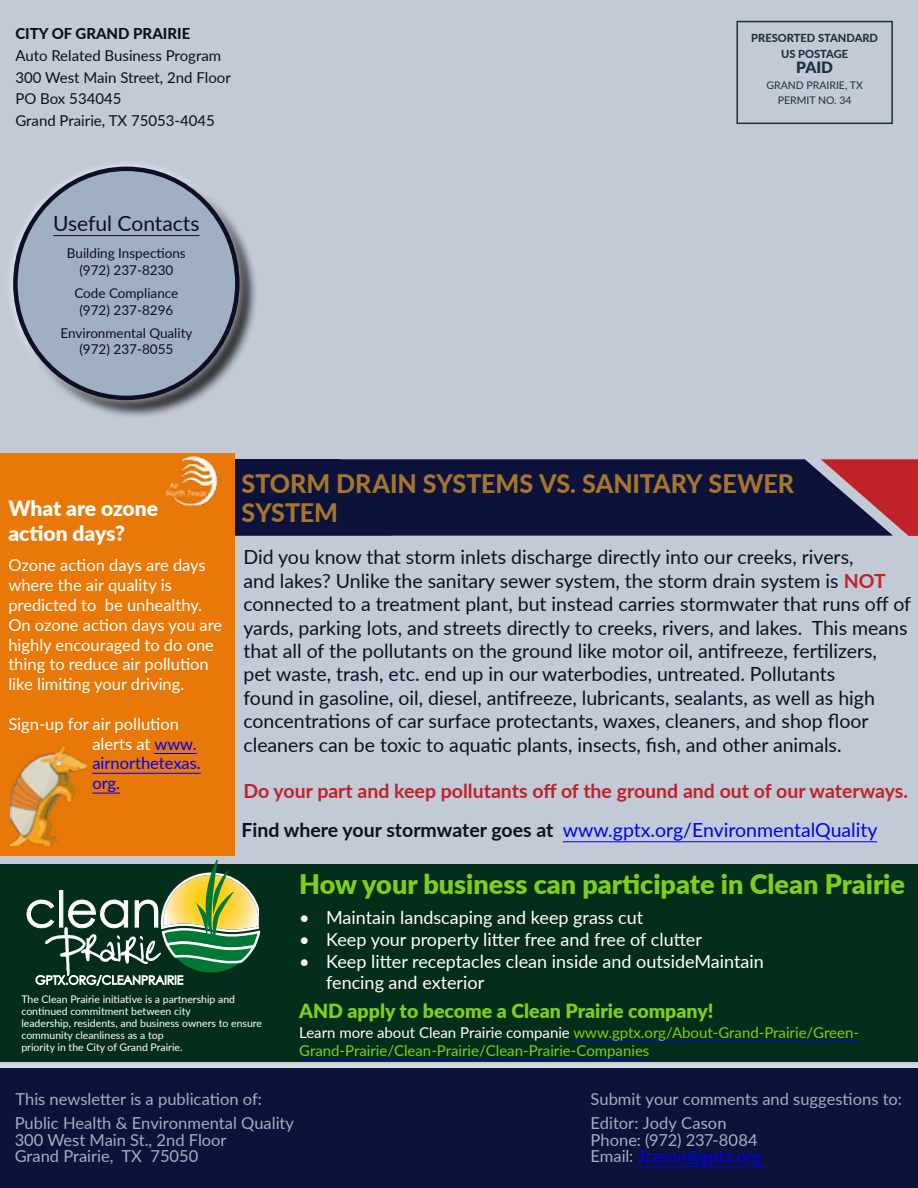
<style>
.page{position:relative;width:918px;height:1188px;background:#c1cad5}
.page>*{position:absolute;margin:0;border:0;box-sizing:border-box;transform-origin:0 0}
.t1{font:900 27px "Lato";color:#7dcf17}
.t2{font:800 25.5px/28.5px "Lato";letter-spacing:-.005em;color:#a5752b}
.t3{font:900 21px/25.2px "Lato";color:#fff}
.t4{font:21px "Lato";color:#0e0f24}
.t5{font:19.5px/23.4px "Lato";color:#0e0f24}
.t6{font:700 19.5px "Lato";color:#c02229}
.t7{font:19.5px "Lato";color:#00f}
.t8{font:900 19.5px "Lato";color:#7dcf17}
.t9{font:18px/21.6px "Lato";color:#fff}
.t10{font:16.5px/19.8px "Lato";color:#fff}
.t11{font:16.5px/16.5px "Lato";color:#9fb0c1}
.t12{font:900 15.6px "Lato";color:#1c3240}
.t13{font:15px/18px "Lato";color:#7dcf17}
.t14{font:15px/21.8px "Lato";color:#0e0f24}
.t15{font:800 15px "Lato";color:#0e0f24}
.t16{font:13.5px/16.5px "Lato";color:#0e0f24;text-align:center}
.t17{font:800 11.1px/15.5px "Lato";color:#1c3240;text-align:center}
.t18{font:10.5px/12px "Lato";color:#fff}
.t19{font:10.5px/15.5px "Lato";color:#1c3240;text-align:center}
.s1{color:#00f}
.s2{font-weight:700;color:#c02229}
.s3{font-weight:700;color:#0e0f24}
.s4{color:#fff}
</style>
<div class="page">
<div style="left:0;top:1058px;width:918px;height:130px;background:#cfd5de"></div>
<div style="left:0;top:1068px;width:918px;height:120px;background:#0c123a"></div>
<hr style="left:638px;top:1166px;width:127px;height:1px;background:#00f">
<div style="left:16px;top:169px;width:243px;height:249px;background:#000;opacity:.75"></div>
<div style="left:4px;top:157px;width:246px;height:252px;background:#fff;opacity:.75"></div>
<div style="left:15px;top:169px;width:222px;height:229px;background:#9fb0c1;border-radius:50%"></div>
<div style="left:234px;top:459px;width:587px;height:77px;background:#0c123a"></div>
<svg style="left:821px;top:459px;width:97px;height:77px;background:#8a3648"></svg>
<div style="left:234px;top:459px;width:158px;height:76px;background:#0c123a"></div>
<div style="left:736px;top:21px;width:157px;height:103px;border:2px solid #1c3240"></div>
<hr style="left:53px;top:235px;width:147px;height:1px;background:#0e0f24">
<div style="left:0;top:453px;width:234px;height:403px;background:#e87808"></div>
<img style="left:10px;top:746px;width:76px;height:99px">
<hr style="left:154px;top:753px;width:43px;height:1px;background:#00f">
<hr style="left:92px;top:773px;width:109px;height:1px;background:#00f">
<svg style="left:92px;top:793px;width:28px;height:1px"></svg>
<img style="left:166px;top:457px;width:52px;height:48px">
<hr style="left:563px;top:841px;width:314px;height:1px;background:#00f">
<div style="left:0;top:864px;width:918px;height:198px;background:#052e1a"></div>
<svg style="left:27px;top:860px;width:232px;height:126px"></svg>
<hr style="left:573px;top:1041px;width:286px;height:1px;background:#00f">
<hr style="left:299px;top:1059px;width:350px;height:1px;background:#00f">
<p class="t15" style="left:15px;top:22px;width:176px">CITY OF GRAND PRAIRIE</p>
<p class="t14" style="left:15px;top:44px;width:217px">Auto Related Business Program<br>300 West Main Street, 2nd Floor<br>PO Box 534045<br>Grand Prairie, TX 75053-4045</p>
<p class="t4" style="left:53px;top:208px;width:148px">Useful Contacts</p>
<p class="t16" style="left:67px;top:245px;width:120px">Building Inspections (972) 237-8230</p>
<p class="t16" style="left:74px;top:284px;width:106px">Code Compliance (972) 237-8296</p>
<p class="t16" style="left:60px;top:324px;width:134px">Environmental Quality (972) 237-8055</p>
<p class="t17" style="left:751px;top:30px;width:128px">PRESORTED STANDARD<br>US POSTAGE</p>
<p class="t12" style="left:796px;top:56px;width:38px">PAID</p>
<p class="t19" style="left:767px;top:77px;width:98px">GRAND PRAIRIE, TX<br>PERMIT NO. 34</p>
<p class="t3" style="left:8px;top:495px;width:151px">What are ozone action days?</p>
<p class="t10" style="left:8px;top:555px;width:215px">Ozone action days are days where the air quality is predicted to be unhealthy.<br>On ozone action days you are highly encouraged to do one thing to reduce air pollution like limiting your driving.</p>
<p class="t10" style="left:92px;top:713px;width:110px;text-indent:-84px">Sign-up for air pollution alerts at <span class="s1">www. airnorthetexas. org.</span></p>
<h2 class="t2" style="left:242px;top:468px;width:554px">STORM DRAIN SYSTEMS VS. SANITARY SEWER<br>SYSTEM</h2>
<p class="t5" style="left:243px;top:545px;width:669px">Did you know that storm inlets discharge directly into our creeks, rivers,<br>and lakes? Unlike the sanitary sewer system, the storm drain system is <span class="s2">NOT </span>connected to a treatment plant, but instead carries stormwater that runs off of yards, parking lots, and streets directly to creeks, rivers, and lakes. This means that all of the pollutants on the ground like motor oil, antifreeze, fertilizers,<br>pet waste, trash, etc. end up in our waterbodies, untreated. Pollutants<br>found in gasoline, oil, diesel, antifreeze, lubricants, sealants, as well as high concentrations of car surface protectants, waxes, cleaners, and shop floor cleaners can be toxic to aquatic plants, insects, fish, and other animals.</p>
<p class="t6" style="left:243px;top:777px;width:666px">Do your part and keep pollutants off of the ground and out of our waterways.</p>
<p class="t7" style="left:242px;top:816px;width:637px"><span class="s3">Find where your stormwater goes at</span> www.gptx.org/EnvironmentalQuality</p>
<p class="t18" style="left:21px;top:993px;width:242px">The Clean Prairie initiative is a partnership and continued commitment between city<br>leadership, residents, and business owners to ensure community cleanliness as a top<br>priority in the City of Grand Prairie.</p>
<h1 class="t1" style="left:299px;top:864px;width:607px">How your business can participate in Clean Prairie</h1>
<p class="t9" style="left:299px;top:906px;width:346px">• Maintain landscaping and keep grass cut</p>
<p class="t9" style="left:299px;top:928px;width:404px">• Keep your property litter free and free of clutter</p>
<p class="t9" style="left:326px;top:950px;width:439px;text-indent:-27px">• Keep litter receptacles clean inside and outsideMaintain fencing and exterior</p>
<p class="t8" style="left:299px;top:996px;width:416px">AND apply to become a Clean Prairie company!</p>
<p class="t13" style="left:299px;top:1023px;width:561px"><span class="s4">Learn more about Clean Prairie companie</span> www.gptx.org/About-Grand-Prairie/Green-<br>Grand-Prairie/Clean-Prairie/Clean-Prairie-Companies</p>
<p class="t11" style="left:15px;top:1091px;width:248px">This newsletter is a publication of:</p>
<p class="t11" style="left:591px;top:1091px;width:313px">Submit your comments and suggestions to:</p>
<p class="t11" style="left:15px;top:1115px;width:281px">Public Health &amp; Environmental Quality<br>300 West Main St., 2nd Floor<br>Grand Prairie, TX 75050</p>
<p class="t11" style="left:591px;top:1115px;width:172px">Editor: Jody Cason<br>Phone: (972) 237-8084<br>Email: <span class="s1">Jcason@gptx.org</span></p>
</div>
